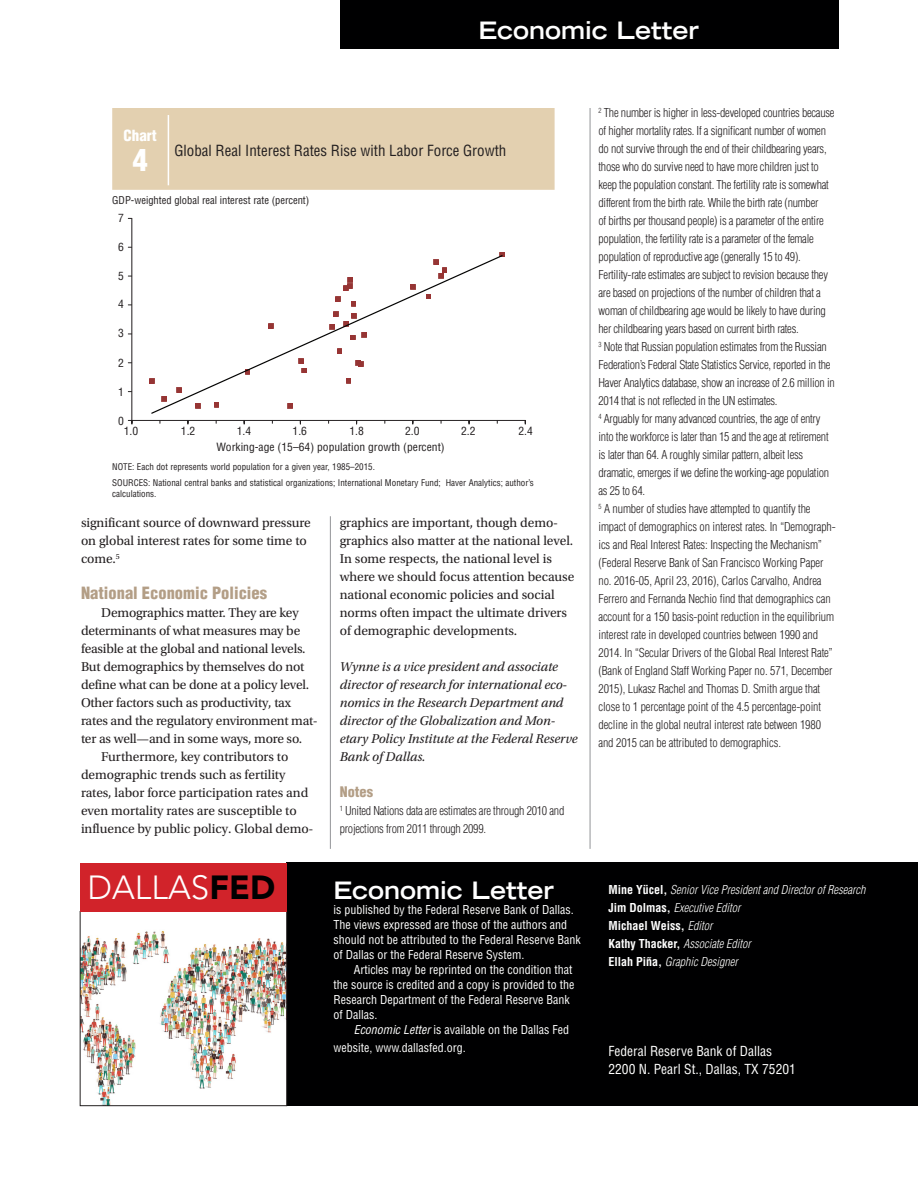
<style>
.page{position:relative;width:918px;height:1188px;background:#fff}
.page>*{position:absolute;margin:0;border:0;box-sizing:border-box;transform-origin:0 0}
.t1{font:300 33.15px "Avenir LT Std";color:#fff}
.Chart{font:900 condensed 30px "Helvetica LT Std";color:#fff}
.t2{font:700 expanded 24px "Trade Gothic LT Std";color:#fff}
.Subhead{font:900 condensed 16.5px "Helvetica LT Std";color:#b39e86}
.ChartTitle{font:condensed 15px "Helvetica LT Std";color:#231f20}
.Chart_word{font:900 condensed 15px "Helvetica LT Std";color:#fff}
.NotesHead{font:900 condensed 14.25px "Helvetica LT Std";color:#b39e86}
.BodyText{font:13.5px/18px "Utopia Std";letter-spacing:-.005em;color:#231f20}
.AuthorBio{font:italic 13.5px/18px "Utopia Std";letter-spacing:-.005em;color:#231f20}
.t3{font:condensed 13.5px/18px "Helvetica LT Std";color:#fff}
.Notestext{font:300 condensed 12px/18px "Helvetica LT Std";letter-spacing:-.02em;color:#231f20}
.t4{font:condensed 12px/15px "Helvetica LT Std";color:#fff}
.t5{font:italic 300 condensed 12px/18px "Helvetica LT Std";color:#fff}
.t6{font:condensed 11.1px/15.8px "Helvetica LT Std";color:#231f20;scale:1.04 1}
.ChartAxis{font:condensed 10.5px "Helvetica LT Std";color:#231f20}
.Source{font:condensed 9px/10.8px "Helvetica LT Std";color:#231f20}
.s1{font-weight:900;color:#000001}
.s2{font-style:italic}
.s3{font-weight:700;font-style:normal}
</style>
<div class="page">
<div style="left:287px;top:863px;width:631px;height:243px;background:#000001"></div>
<img style="left:82px;top:931px;width:203px;height:173px">
<div style="left:80px;top:911px;width:207px;height:195px;border:1px solid #231f20"></div>
<div style="left:80px;top:863px;width:207px;height:49px;background:#d1232a"></div>
<hr style="left:590px;top:108px;width:1px;height:741px;background:#939598">
<hr style="left:330px;top:516px;width:1px;height:333px;background:#939598">
<div style="left:112px;top:108px;width:443px;height:82px;background:#e3d0b0"></div>
<hr style="left:168px;top:115px;width:1px;height:70px;background:#fff">
<hr style="left:131px;top:218px;width:1px;height:202px;background:#231f20">
<hr style="left:132px;top:420px;width:393px;height:1px;background:#231f20">
<svg style="left:150px;top:254px;width:354px;height:160px"></svg>
<div style="left:340px;top:0;width:499px;height:48px;background:#000001"></div>
<p class="t2" style="left:479px;top:14px;width:222px">Economic Letter</p>
<p class="Chart_word" style="left:124px;top:126px;width:35px">Chart</p>
<p class="Chart" style="left:133px;top:141px;width:16px">4</p>
<p class="ChartTitle" style="left:174px;top:141px;width:334px">Global Real Interest Rates Rise with Labor Force Growth</p>
<p class="ChartAxis" style="left:112px;top:193px;width:199px">GDP-weighted global real interest rate (percent)</p>
<p class="t6" style="left:118px;top:210px;width:7px">7</p>
<p class="t6" style="left:118px;top:239px;width:7px">6</p>
<p class="t6" style="left:118px;top:268px;width:7px">5</p>
<p class="t6" style="left:118px;top:296px;width:7px">4</p>
<p class="t6" style="left:118px;top:325px;width:7px">3</p>
<p class="t6" style="left:118px;top:355px;width:7px">2</p>
<p class="t6" style="left:118px;top:384px;width:7px">1</p>
<p class="t6" style="left:118px;top:413px;width:7px">0</p>
<p class="t6" style="left:350px;top:423px;width:15px">1.8</p>
<p class="t6" style="left:405px;top:423px;width:15px">2.0</p>
<p class="t6" style="left:461px;top:423px;width:15px">2.2</p>
<p class="t6" style="left:518px;top:423px;width:15px">2.4</p>
<p class="Source" style="left:112px;top:461px;width:264px">NOTE: Each dot represents world population for a given year, 1985–2015.</p>
<p class="Source" style="left:112px;top:477px;width:423px">SOURCES: National central banks and statistical organizations; International Monetary Fund; Haver Analytics; author’s calculations.</p>
<p class="t6" style="left:124px;top:423px;width:15px">1.0</p>
<p class="t6" style="left:181px;top:423px;width:15px">1.2</p>
<p class="t6" style="left:237px;top:423px;width:15px">1.4</p>
<p class="t6" style="left:216px;top:423px;width:221px;text-indent:76px">1.6<br>Working-age (15–64) population growth (percent)</p>
<p class="BodyText" style="left:81px;top:514px;width:231px">significant source of downward pressure on global interest rates for some time to come.<sup>5</sup></p>
<p class="Subhead" style="left:81px;top:583px;width:188px">National Economic Policies</p>
<p class="BodyText" style="left:81px;top:604px;width:238px;text-indent:20px">Demographics matter. They are key determinants of what measures may be feasible at the global and national levels.<br>But demographics by themselves do not define what can be done at a policy level.<br>Other factors such as productivity, tax rates and the regulatory environment mat&shy;ter as well—and in some ways, more so.</p>
<p class="BodyText" style="left:81px;top:748px;width:234px;text-indent:20px">Furthermore, key contributors to demographic trends such as fertility rates, labor force participation rates and even mortality rates are susceptible to influence by public policy. Global demo-</p>
<h1 class="t1" style="left:88px;top:868px;width:189px">DALLAS<span class="s1">FED</span></h1>
<p class="BodyText" style="left:340px;top:514px;width:236px">graphics are important, though demo&shy;graphics also matter at the national level.<br>In some respects, the national level is where we should focus attention because national economic policies and social norms often impact the ultimate drivers of demographic developments.</p>
<p class="AuthorBio" style="left:340px;top:658px;width:240px">Wynne is a vice president and associate director of research for international eco&shy;nomics in the Research Department and director of the Globalization and Mon&shy;etary Policy Institute at the Federal Reserve Bank of Dallas.</p>
<p class="NotesHead" style="left:340px;top:783px;width:35px">Notes</p>
<p class="Notestext" style="left:340px;top:802px;width:226px"><sup>1</sup> United Nations data are estimates are through 2010 and projections from 2011 through 2099.</p>
<h3 class="t2" style="left:333px;top:875px;width:222px">Economic Letter</h3>
<p class="t4" style="left:333px;top:902px;width:249px">is published by the Federal Reserve Bank of Dallas.<br>The views expressed are those of the authors and should not be attributed to the Federal Reserve Bank of Dallas or the Federal Reserve System.</p>
<p class="t4" style="left:333px;top:962px;width:242px;text-indent:20px">Articles may be reprinted on the condition that the source is credited and a copy is provided to the Research Department of the Federal Reserve Bank of Dallas.</p>
<p class="t4" style="left:333px;top:1021px;width:237px;line-height:18px;text-indent:20px"><span class="s2">Economic Letter</span> is available on the Dallas Fed website, www.dallasfed.org.</p>
<p class="Notestext" style="left:598px;top:103px;width:238px"><sup>2</sup> The number is higher in less-developed countries because of higher mortality rates. If a significant number of women do not survive through the end of their childbearing years, those who do survive need to have more children just to keep the population constant. The fertility rate is somewhat different from the birth rate. While the birth rate (number<br>of births per thousand people) is a parameter of the entire population, the fertility rate is a parameter of the female population of reproductive age (generally 15 to 49).<br>Fertility-rate estimates are subject to revision because they are based on projections of the number of children that a woman of childbearing age would be likely to have during her childbearing years based on current birth rates.</p>
<p class="Notestext" style="left:598px;top:337px;width:238px"><sup>3</sup> Note that Russian population estimates from the Russian Federation’s Federal State Statistics Service, reported in the Haver Analytics database, show an increase of 2.6 million in 2014 that is not reflected in the UN estimates.</p>
<p class="Notestext" style="left:598px;top:409px;width:232px"><sup>4</sup> Arguably for many advanced countries, the age of entry into the workforce is later than 15 and the age at retirement is later than 64. A roughly similar pattern, albeit less dramatic, emerges if we define the working-age population as 25 to 64.</p>
<p class="Notestext" style="left:598px;top:499px;width:239px"><sup>5</sup> A number of studies have attempted to quantify the impact of demographics on interest rates. In “Demograph&shy;ics and Real Interest Rates: Inspecting the Mechanism” (Federal Reserve Bank of San Francisco Working Paper no. 2016-05, April 23, 2016), Carlos Carvalho, Andrea Ferrero and Fernanda Nechio find that demographics can account for a 150 basis-point reduction in the equilibrium interest rate in developed countries between 1990 and 2014. In “Secular Drivers of the Global Real Interest Rate” (Bank of England Staff Working Paper no. 571, December 2015), Lukasz Rachel and Thomas D. Smith argue that close to 1 percentage point of the 4.5 percentage-point decline in the global neutral interest rate between 1980 and 2015 can be attributed to demographics.</p>
<p class="t5" style="left:608px;top:880px;width:258px"><span class="s3">Mine Yücel,</span> Senior Vice President and Director of Research <span class="s3">Jim Dolmas,</span> Executive Editor<br><span class="s3">Michael Weiss,</span> Editor<br><span class="s3">Kathy Thacker,</span> Associate Editor<br><span class="s3">Ellah Piña,</span> Graphic Designer</p>
<p class="t3" style="left:608px;top:1042px;width:189px">Federal Reserve Bank of Dallas<br>2200 N. Pearl St., Dallas, TX 75201</p>
</div>
